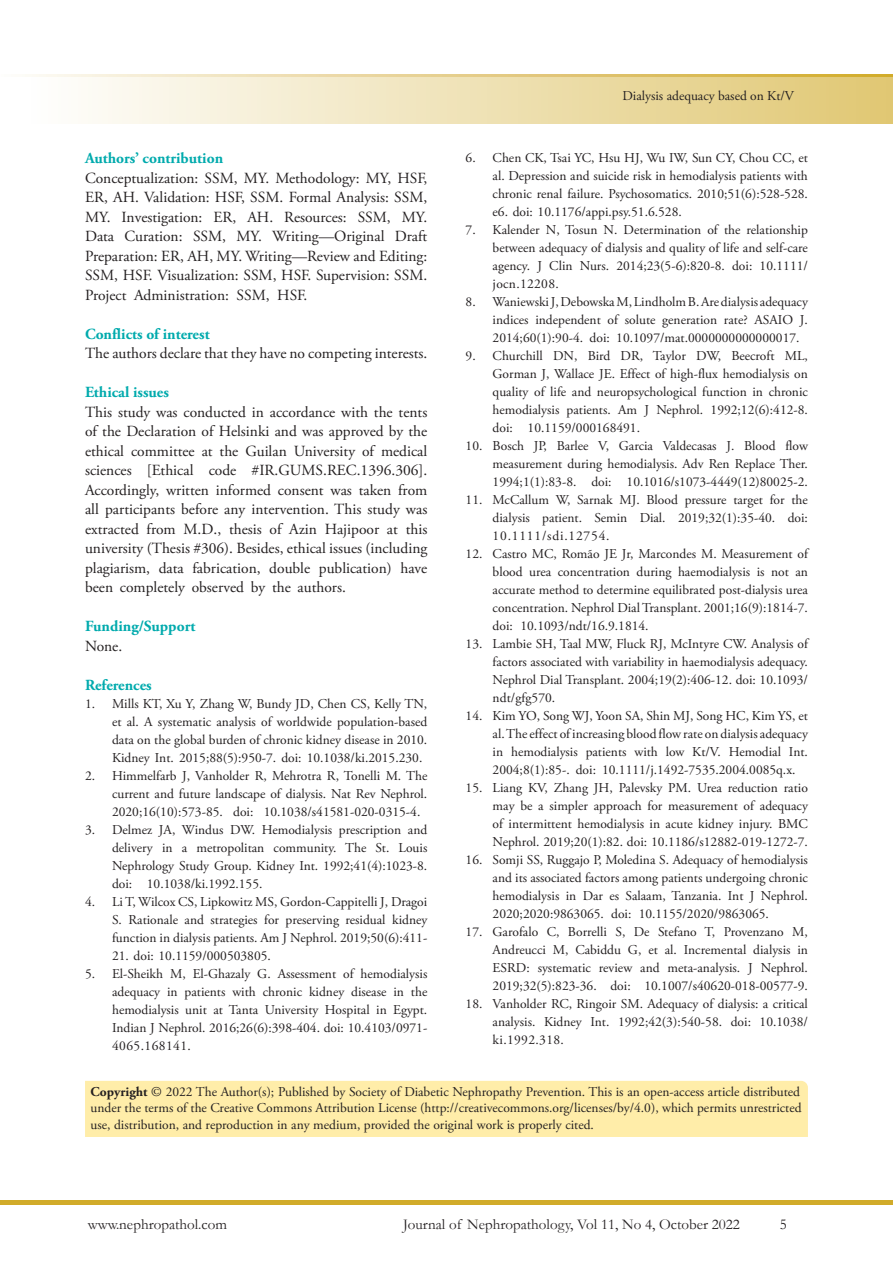
<style>
.page{position:relative;width:893px;height:1263px;background:#fff}
.page>*{position:absolute;margin:0;border:0;box-sizing:border-box;transform-origin:0 0}
.t1{font:15.45px/19.5px "Adobe Garamond Pro";color:#231f20;text-align:justify}
.Body_Text{font:700 15.45px "Adobe Garamond Pro";color:#00aaad}
.t2{font:15px "Garamond";color:#231f20}
.t3{font:13.5px/18px "Adobe Garamond Pro";color:#231f20;text-align:justify}
.s1{font-weight:700}
</style>
<div class="page">
<hr style="left:0;top:1200px;width:893px;height:4px;background:#d1ab2a">
<div style="left:0;top:77px;width:893px;height:46px;background:linear-gradient(to right,#fff,#e0c773)"></div>
<svg style="left:32px;top:75px;width:861px;height:2px;background:#e5cf8b"></svg>
<div style="left:85px;top:1081px;width:723px;height:56px;background:#ffeda9"></div>
<p class="Body_Text" style="left:85px;top:149px;width:140px">Authors’ contribution</p>
<p class="t1" style="left:85px;top:168px;width:344px">Conceptualization: SSM, MY. Methodology: MY, HSF, ER, AH. Validation: HSF, SSM. Formal Analysis: SSM, MY. Investigation: ER, AH. Resources: SSM, MY.<br>Data Curation: SSM, MY. Writing—Original Draft Preparation: ER, AH, MY. Writing—Review and Editing:<br>SSM, HSF. Visualization: SSM, HSF. Supervision: SSM.<br>Project Administration: SSM, HSF.</p>
<p class="Body_Text" style="left:85px;top:325px;width:126px">Conflicts of interest</p>
<p class="t1" style="left:85px;top:344px;width:344px">The authors declare that they have no competing interests.</p>
<p class="Body_Text" style="left:85px;top:383px;width:85px">Ethical issues</p>
<p class="t1" style="left:85px;top:402px;width:344px">This study was conducted in accordance with the tents of the Declaration of Helsinki and was approved by the ethical committee at the Guilan University of medical sciences [Ethical code #IR.GUMS.REC.1396.306].<br>Accordingly, written informed consent was taken from all participants before any intervention. This study was extracted from M.D., thesis of Azin Hajipoor at this university (Thesis #306). Besides, ethical issues (including plagiarism, data fabrication, double publication) have been completely observed by the authors.</p>
<p class="Body_Text" style="left:85px;top:617px;width:112px">Funding/Support</p>
<p class="t1" style="left:85px;top:636px;width:39px">None.</p>
<p class="Body_Text" style="left:85px;top:676px;width:68px">References</p>
<p class="t3" style="left:112px;top:695px;width:317px;text-indent:-27px">1. Mills KT, Xu Y, Zhang W, Bundy JD, Chen CS, Kelly TN, et al. A systematic analysis of worldwide population-based data on the global burden of chronic kidney disease in 2010.<br>Kidney Int. 2015;88(5):950-7. doi: 10.1038/ki.2015.230.</p>
<p class="t3" style="left:112px;top:767px;width:317px;text-indent:-27px">2. Himmelfarb J, Vanholder R, Mehrotra R, Tonelli M. The current and future landscape of dialysis. Nat Rev Nephrol.<br>2020;16(10):573-85. doi: 10.1038/s41581-020-0315-4.</p>
<p class="t3" style="left:112px;top:821px;width:317px;text-indent:-27px">3. Delmez JA, Windus DW. Hemodialysis prescription and delivery in a metropolitan community. The St. Louis Nephrology Study Group. Kidney Int. 1992;41(4):1023-8. doi: 10.1038/ki.1992.155.</p>
<p class="t3" style="left:112px;top:893px;width:317px;text-indent:-27px">4. LiT, Wilcox CS, Lipkowitz MS, Gordon-Cappitelli J, Dragoi S. Rationale and strategies for preserving residual kidney function in dialysis patients. Am J Nephrol. 2019;50(6):411-</p>
<p class="t3" style="left:112px;top:947px;width:160px">21. doi: 10.1159/000503805.</p>
<p class="t3" style="left:112px;top:965px;width:317px;text-indent:-27px">5. El-Sheikh M, El-Ghazaly G. Assessment of hemodialysis adequacy in patients with chronic kidney disease in the hemodialysis unit at Tanta University Hospital in Egypt.<br>Indian J Nephrol. 2016;26(6):398-404. doi: 10.4103/0971- 4065.168141.</p>
<p class="t3" style="left:623px;top:87px;width:173px">Dialysis adequacy based on Kt/V</p>
<p class="t3" style="left:493px;top:149px;width:317px;text-indent:-27px">6. Chen CK, Tsai YC, Hsu HJ, Wu IW, Sun CY, Chou CC, et al. Depression and suicide risk in hemodialysis patients with chronic renal failure. Psychosomatics. 2010;51(6):528-528. e6. doi: 10.1176/appi.psy.51.6.528.</p>
<p class="t3" style="left:493px;top:221px;width:317px;text-indent:-27px">7. Kalender N, Tosun N. Determination of the relationship between adequacy of dialysis and quality of life and self-care agency. J Clin Nurs. 2014;23(5-6):820-8. doi: 10.1111/ jocn.12208.</p>
<p class="t3" style="left:493px;top:293px;width:317px;text-indent:-27px">8. WaniewskiJ, DebowskaM, LindholmB. Aredialysis adequacy indices independent of solute generation rate? ASAIO J.<br>2014;60(1):90-4. doi: 10.1097/mat.0000000000000017.</p>
<p class="t3" style="left:493px;top:347px;width:317px;text-indent:-27px">9. Churchill DN, Bird DR, Taylor DW, Beecroft ML, Gorman J, Wallace JE. Effect of high-flux hemodialysis on quality of life and neuropsychological function in chronic hemodialysis patients. Am J Nephrol. 1992;12(6):412-8. doi: 10.1159/000168491.</p>
<p class="t3" style="left:493px;top:437px;width:317px;text-indent:-27px">10. Bosch JP, Barlee V, Garcia Valdecasas J. Blood flow measurement during hemodialysis. Adv Ren Replace Ther.<br>1994;1(1):83-8. doi: 10.1016/s1073-4449(12)80025-2.</p>
<p class="t3" style="left:493px;top:491px;width:317px;text-indent:-27px">11. McCallum W, Sarnak MJ. Blood pressure target for the dialysis patient. Semin Dial. 2019;32(1):35-40. doi:<br>10.1111/sdi.12754.</p>
<p class="t3" style="left:493px;top:545px;width:317px;text-indent:-27px">12. Castro MC, Romão JE Jr, Marcondes M. Measurement of blood urea concentration during haemodialysis is not an accurate method to determine equilibrated post-dialysis urea concentration. Nephrol Dial Transplant. 2001;16(9):1814-7. doi: 10.1093/ndt/16.9.1814.</p>
<p class="t3" style="left:493px;top:635px;width:317px;text-indent:-27px">13. Lambie SH, Taal MW, Fluck RJ, McIntyre CW. Analysis of factors associated with variability in haemodialysis adequacy.<br>Nephrol Dial Transplant. 2004;19(2):406-12. doi: 10.1093/ ndt/gfg570.</p>
<p class="t3" style="left:493px;top:707px;width:317px;text-indent:-27px">14. Kim YO, Song WJ, Yoon SA, Shin MJ, Song HC, Kim YS, et al. The effect of increasing blood flow rate on dialysis adequacy in hemodialysis patients with low Kt/V. Hemodial Int.<br>2004;8(1):85-. doi: 10.1111/j.1492-7535.2004.0085q.x.</p>
<p class="t3" style="left:493px;top:779px;width:317px;text-indent:-27px">15. Liang KV, Zhang JH, Palevsky PM. Urea reduction ratio may be a simpler approach for measurement of adequacy of intermittent hemodialysis in acute kidney injury. BMC Nephrol. 2019;20(1):82. doi: 10.1186/s12882-019-1272-7.</p>
<p class="t3" style="left:493px;top:851px;width:317px;text-indent:-27px">16. Somji SS, Ruggajo P, Moledina S. Adequacy of hemodialysis and its associated factors among patients undergoing chronic hemodialysis in Dar es Salaam, Tanzania. Int J Nephrol.<br>2020;2020:9863065. doi: 10.1155/2020/9863065.</p>
<p class="t3" style="left:493px;top:923px;width:317px;text-indent:-27px">17. Garofalo C, Borrelli S, De Stefano T, Provenzano M, Andreucci M, Cabiddu G, et al. Incremental dialysis in ESRD: systematic review and meta-analysis. J Nephrol.<br>2019;32(5):823-36. doi: 10.1007/s40620-018-00577-9.</p>
<p class="t3" style="left:493px;top:995px;width:317px;text-indent:-27px">18. Vanholder RC, Ringoir SM. Adequacy of dialysis: a critical analysis. Kidney Int. 1992;42(3):540-58. doi: 10.1038/ ki.1992.318.</p>
<p class="t3" style="left:91px;top:1084px;width:713px;line-height:16.2px"><span class="s1">Copyright</span> © 2022 The Author(s); Published by Society of Diabetic Nephropathy Prevention. This is an open-access article distributed under the terms of the Creative Commons Attribution License (http://creativecommons.org/licenses/by/4.0), which permits unrestricted use, distribution, and reproduction in any medium, provided the original work is properly cited.</p>
<p class="t2" style="left:88px;top:1214px;width:141px">www.nephropathol.com</p>
<p class="t2" style="left:403px;top:1214px;width:338px">Journal of Nephropathology, Vol 11, No 4, October 2022</p>
<p class="t2" style="left:780px;top:1214px;width:9px">5</p>
</div>
